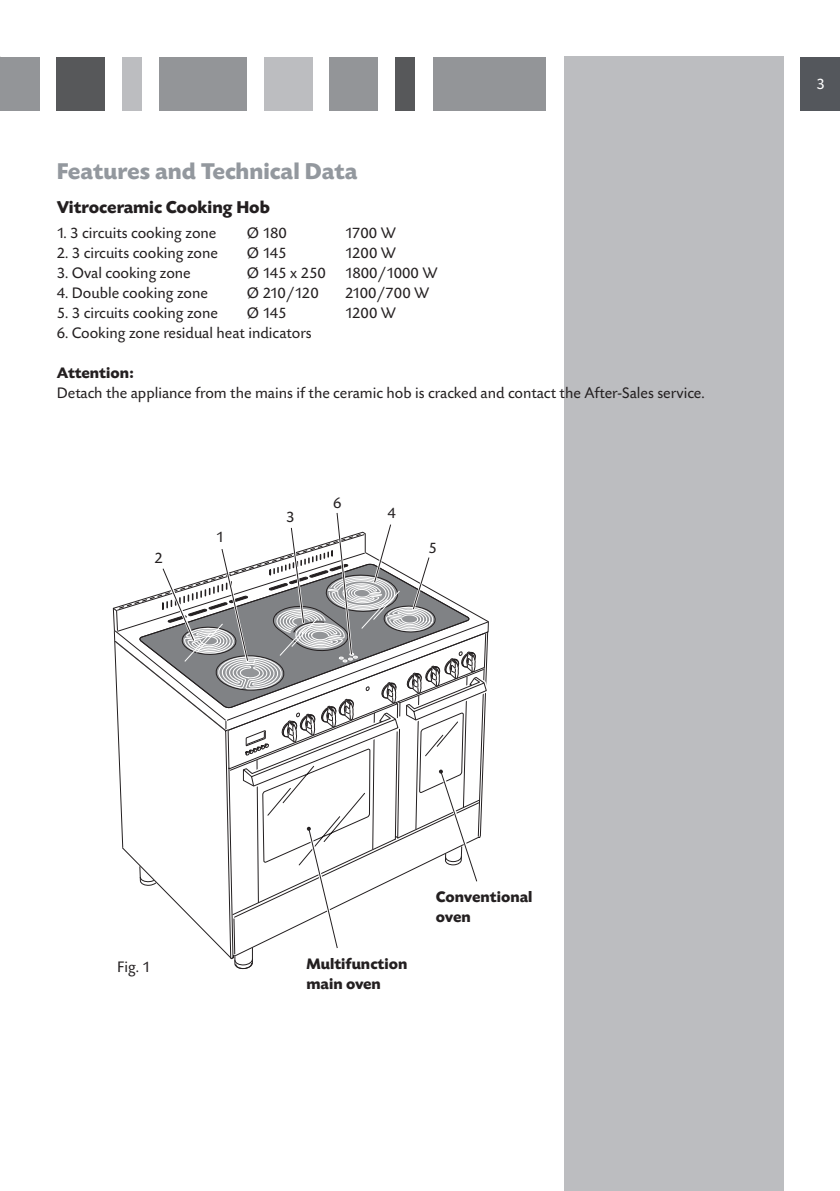
<style>
.page{position:relative;width:840px;height:1191px;background:#fff}
.page>*{position:absolute;margin:0;border:0;box-sizing:border-box;transform-origin:0 0}
.t1{font:700 24px "Today SBOP";color:#93989e}
.t2{font:700 18px "Today SBOP";color:#231f20}
.t3{font:16px "Today SBOP";color:#231f20}
.t4{font:700 16px/20px "Today SBOP";color:#231f20}
.t5{font:16px "Today SBOP";color:#fff}
</style>
<div class="page">
<div style="left:0;top:57px;width:40px;height:53px;background:#939598"></div>
<div style="left:56px;top:57px;width:48px;height:53px;background:#57585a"></div>
<div style="left:122px;top:57px;width:20px;height:53px;background:#bcbdc0"></div>
<div style="left:159px;top:57px;width:88px;height:53px;background:#939598"></div>
<div style="left:264px;top:57px;width:49px;height:53px;background:#bcbdc0"></div>
<div style="left:328px;top:57px;width:49px;height:53px;background:#939598"></div>
<div style="left:563px;top:57px;width:219px;height:1134px;background:#bcbdc0"></div>
<div style="left:395px;top:57px;width:19px;height:53px;background:#57585a"></div>
<div style="left:432px;top:57px;width:113px;height:53px;background:#939598"></div>
<div style="left:800px;top:57px;width:39px;height:53px;background:#54575c"></div>
<svg style="left:113px;top:513px;width:375px;height:456px"></svg>
<h1 class="t1" style="left:57px;top:158px;width:302px">Features and Technical Data</h1>
<p class="t2" style="left:57px;top:197px;width:215px">Vitroceramic Cooking Hob</p>
<p class="t3" style="left:57px;top:224px;width:161px">1. 3 circuits cooking zone</p>
<p class="t3" style="left:247px;top:224px;width:41px">Ø 180</p>
<p class="t3" style="left:345px;top:224px;width:52px">1700 W</p>
<p class="t3" style="left:57px;top:244px;width:163px">2. 3 circuits cooking zone</p>
<p class="t3" style="left:247px;top:244px;width:41px">Ø 145</p>
<p class="t3" style="left:345px;top:244px;width:52px">1200 W</p>
<p class="t3" style="left:57px;top:264px;width:135px">3. Oval cooking zone</p>
<p class="t3" style="left:247px;top:264px;width:192px">Ø 145 x 250 1800/1000 W</p>
<p class="t3" style="left:57px;top:284px;width:152px">4. Double cooking zone</p>
<p class="t3" style="left:247px;top:284px;width:73px">Ø 210/120</p>
<p class="t3" style="left:345px;top:284px;width:86px">2100/700 W</p>
<p class="t3" style="left:57px;top:304px;width:163px">5. 3 circuits cooking zone</p>
<p class="t3" style="left:247px;top:304px;width:41px">Ø 145</p>
<p class="t3" style="left:345px;top:304px;width:52px">1200 W</p>
<p class="t3" style="left:57px;top:324px;width:256px">6. Cooking zone residual heat indicators</p>
<p class="t4" style="left:57px;top:363px;width:78px">Attention:</p>
<p class="t3" style="left:57px;top:384px;width:649px">Detach the appliance from the mains if the ceramic hob is cracked and contact the After-Sales service.</p>
<p class="t3" style="left:154px;top:549px;width:10px">2</p>
<p class="t3" style="left:216px;top:528px;width:10px">1</p>
<p class="t3" style="left:286px;top:508px;width:10px">3</p>
<p class="t3" style="left:333px;top:494px;width:10px">6</p>
<p class="t3" style="left:387px;top:504px;width:10px">4</p>
<p class="t3" style="left:428px;top:539px;width:10px">5</p>
<p class="t5" style="left:815px;top:75px;width:10px">3</p>
<p class="t3" style="left:117px;top:958px;width:35px">Fig. 1</p>
<p class="t4" style="left:306px;top:954px;width:102px">Multifunction main oven</p>
<p class="t4" style="left:435px;top:887px;width:98px">Conventional oven</p>
</div>
